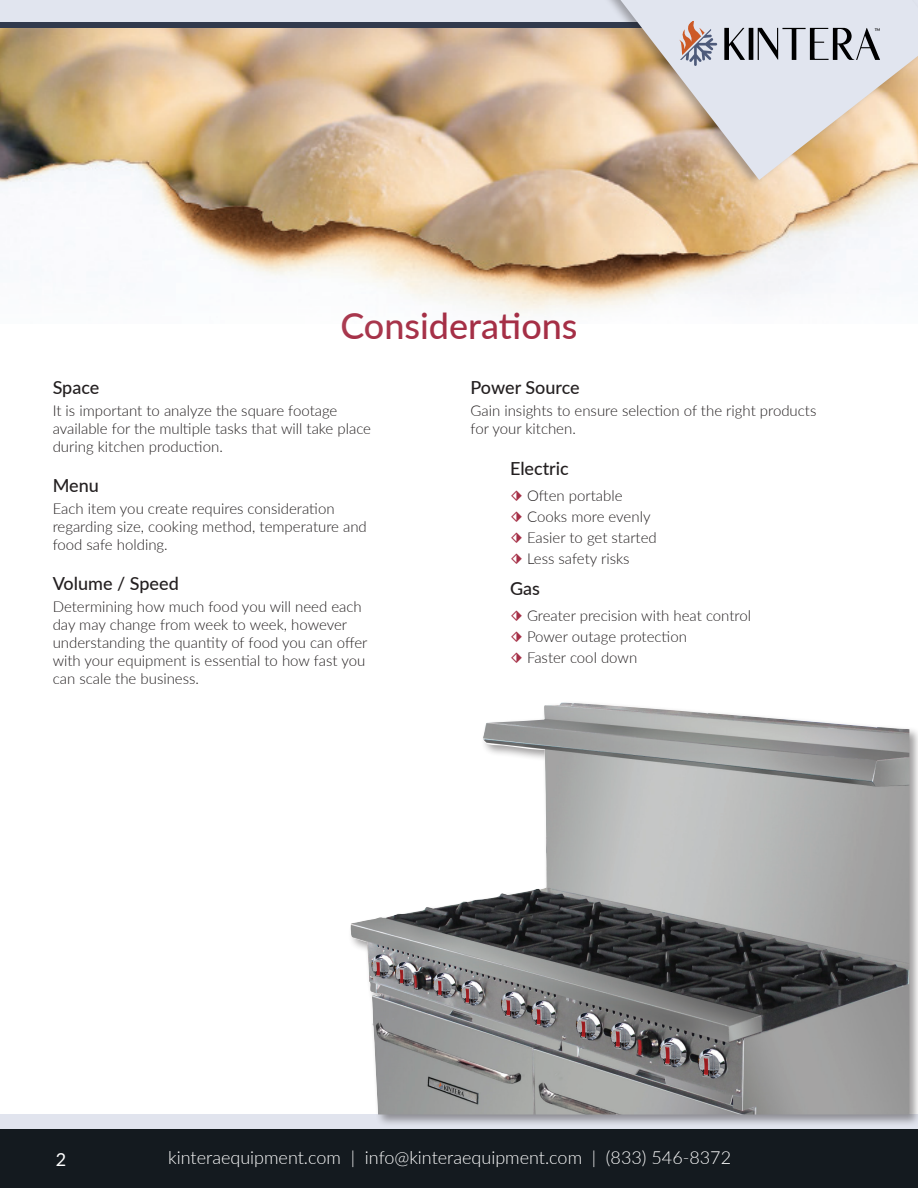
<style>
.page{position:relative;width:918px;height:1188px;background:#fff}
.page>*{position:absolute;margin:0;border:0;box-sizing:border-box;transform-origin:0 0}
.t1{font:500 36px "Lato";color:#a52f46}
.t2{font:300 18px "Lato";color:#fff}
.t3{font:500 18px "Lato";color:#231f20}
.t4{font:18px "Lato";color:#fff}
.t5{font:300 15px/18px "Lato";color:#231f20}
.t6{font:600 3.75px "Lato";color:#000}
.s1{color:#a52f46}
</style>
<div class="page">
<div style="left:0;top:1114px;width:918px;height:73px;background:#e1e4ee"></div>
<div style="left:0;top:1130px;width:918px;height:58px;background:#141a1f"></div>
<img style="left:0;top:28px;width:918px;height:259px">
<div style="left:0;top:0;width:918px;height:22px;background:#e1e5ef"></div>
<div style="left:407px;top:0;width:511px;height:187px;background:#231f20;opacity:.36"></div>
<svg style="left:620px;top:0;width:298px;height:180px;background:#ddd1c5"></svg>
<svg style="left:678px;top:21px;width:39px;height:45px;background:#c0b3b8"></svg>
<svg style="left:724px;top:28px;width:21px;height:32px"></svg>
<hr style="left:749px;top:28px;width:4px;height:32px;background:#000">
<svg style="left:758px;top:28px;width:122px;height:32px;background:#a4a7ae"></svg>
<div style="left:348px;top:700px;width:570px;height:427px;background:#231f20;opacity:.44"></div>
<img style="left:350px;top:703px;width:559px;height:411px">
<svg style="left:625px;top:287px;width:180px;height:18px"></svg>
<svg style="left:0;top:261px;width:625px;height:52px"></svg>
<p class="t6" style="left:875px;top:26px;width:7px">TM</p>
<h1 class="t1" style="left:340px;top:300px;width:239px">Considerations</h1>
<p class="t3" style="left:53px;top:374px;width:48px">Space</p>
<p class="t5" style="left:53px;top:401px;width:320px">It is important to analyze the square footage available for the multiple tasks that will take place during kitchen production.</p>
<p class="t3" style="left:53px;top:472px;width:48px">Menu</p>
<p class="t5" style="left:53px;top:499px;width:316px">Each item you create requires consideration regarding size, cooking method, temperature and food safe holding.</p>
<p class="t3" style="left:53px;top:570px;width:128px">Volume / Speed</p>
<p class="t5" style="left:53px;top:597px;width:316px">Determining how much food you will need each day may change from week to week, however understanding the quantity of food you can offer with your equipment is essential to how fast you can scale the business.</p>
<p class="t3" style="left:471px;top:374px;width:111px">Power Source</p>
<p class="t5" style="left:471px;top:401px;width:347px">Gain insights to ensure selection of the right products for your kitchen.</p>
<p class="t3" style="left:510px;top:456px;width:60px">Electric</p>
<p class="t5" style="left:510px;top:484px;width:148px;line-height:21px"><span class="s1">⬗</span> Often portable<br><span class="s1">⬗</span> Cooks more evenly <span class="s1">⬗</span> Easier to get started <span class="s1">⬗</span> Less safety risks</p>
<p class="t3" style="left:510px;top:576px;width:31px">Gas</p>
<p class="t5" style="left:510px;top:604px;width:243px;line-height:21px"><span class="s1">⬗</span> Greater precision with heat control <span class="s1">⬗</span> Power outage protection<br><span class="s1">⬗</span> Faster cool down</p>
<p class="t4" style="left:56px;top:1147px;width:12px">2</p>
<p class="t2" style="left:168px;top:1145px;width:564px">kinteraequipment.com | info@kinteraequipment.com | (833) 546-8372</p>
</div>
